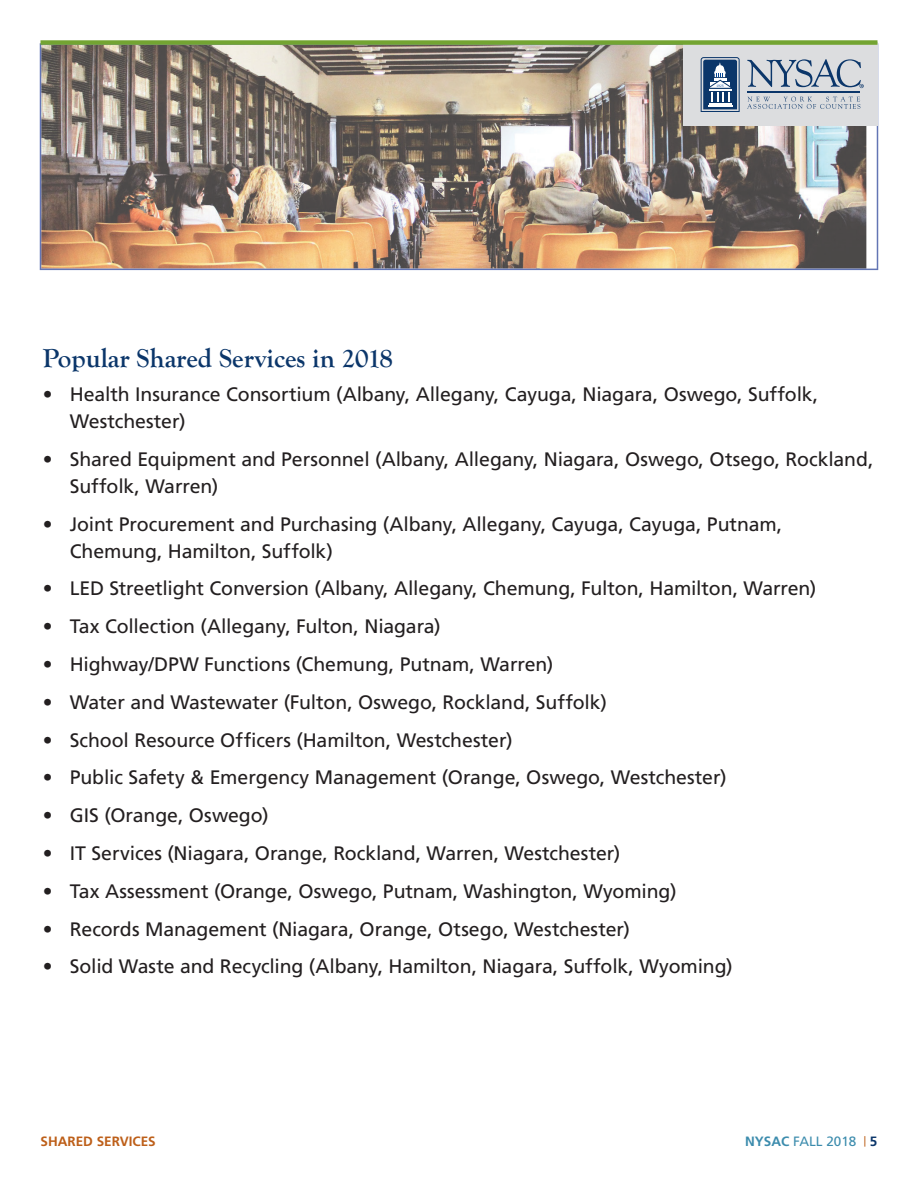
<style>
.page{position:relative;width:918px;height:1188px;background:#fff}
.page>*{position:absolute;margin:0;border:0;box-sizing:border-box;transform-origin:0 0}
.t1{font:700 27px "Goudy Old Style T";color:#0b366a}
.t2{font:19.5px/27px "Frutiger";letter-spacing:-.005em;color:#231f20}
.t3{font:13.5px "Frutiger";color:#3c8cad}
.t4{font:700 13.5px "Frutiger";color:#bd5f19}
.s1{font-weight:700}
.s2{font-size:10.5px;color:#bd5f19}
.s3{font-weight:700;color:#0b366a}
</style>
<div class="page">
<img style="left:40px;top:45px;width:838px;height:225px">
<div style="left:683px;top:43px;width:195px;height:83px;background:#dcdddf"></div>
<hr style="left:747px;top:91px;width:113px;height:1px;background:#0b366a">
<svg style="left:701px;top:57px;width:39px;height:55px;background:#5b779a"></svg>
<svg style="left:747px;top:97px;width:113px;height:12px"></svg>
<svg style="left:747px;top:59px;width:117px;height:29px"></svg>
<div style="left:40px;top:40px;width:838px;height:5px;background:#73a432"></div>
<h1 class="t1" style="left:43px;top:343px;width:352px">Popular Shared Services in 2018</h1>
<p class="t2" style="left:70px;top:381px;width:750px;text-indent:-27px">• Health Insurance Consortium (Albany, Allegany, Cayuga, Niagara, Oswego, Suffolk,<br>Westchester)</p>
<p class="t2" style="left:70px;top:446px;width:805px;text-indent:-27px">• Shared Equipment and Personnel (Albany, Allegany, Niagara, Oswego, Otsego, Rockland,<br>Suffolk, Warren)</p>
<p class="t2" style="left:70px;top:511px;width:714px;text-indent:-27px">• Joint Procurement and Purchasing (Albany, Allegany, Cayuga, Cayuga, Putnam,<br>Chemung, Hamilton, Suffolk)</p>
<p class="t2" style="left:43px;top:575px;width:775px">• LED Streetlight Conversion (Albany, Allegany, Chemung, Fulton, Hamilton, Warren)</p>
<p class="t2" style="left:43px;top:613px;width:399px">• Tax Collection (Allegany, Fulton, Niagara)</p>
<p class="t2" style="left:43px;top:651px;width:512px">• Highway/DPW Functions (Chemung, Putnam, Warren)</p>
<p class="t2" style="left:43px;top:689px;width:566px">• Water and Wastewater (Fulton, Oswego, Rockland, Suffolk)</p>
<p class="t2" style="left:43px;top:726px;width:471px">• School Resource Officers (Hamilton, Westchester)</p>
<p class="t2" style="left:43px;top:764px;width:685px">• Public Safety &amp; Emergency Management (Orange, Oswego, Westchester)</p>
<p class="t2" style="left:43px;top:802px;width:227px">• GIS (Orange, Oswego)</p>
<p class="t2" style="left:43px;top:840px;width:579px">• IT Services (Niagara, Orange, Rockland, Warren, Westchester)</p>
<p class="t2" style="left:43px;top:878px;width:636px">• Tax Assessment (Orange, Oswego, Putnam, Washington, Wyoming)</p>
<p class="t2" style="left:43px;top:915px;width:589px">• Records Management (Niagara, Orange, Otsego, Westchester)</p>
<p class="t2" style="left:43px;top:953px;width:692px">• Solid Waste and Recycling (Albany, Hamilton, Niagara, Suffolk, Wyoming)</p>
<p class="t4" style="left:40px;top:1133px;width:117px">SHARED SERVICES</p>
<p class="t3" style="left:745px;top:1133px;width:134px"><span class="s1">NYSAC</span> FALL 2018 <span class="s2">|</span> <span class="s3">5</span></p>
</div>
